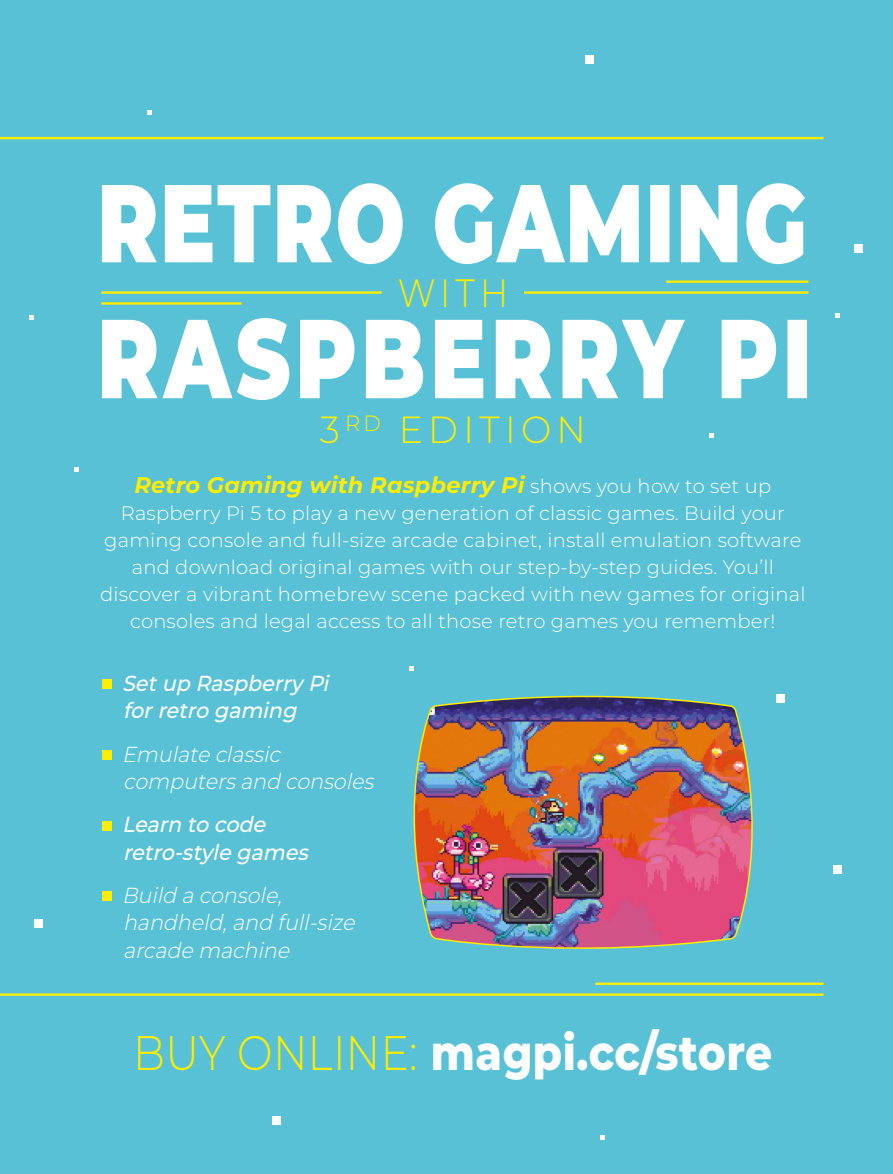
<style>
.page{position:relative;width:893px;height:1174px;background:#59c1d5}
.page>*{position:absolute;margin:0;border:0;box-sizing:border-box;transform-origin:0 0}
.t1{font:900 111.9px "Montserrat";letter-spacing:.06em;color:#fff;scale:.74 1}
.t2{font:900 110.25px "Montserrat";letter-spacing:.025em;color:#fff;scale:.74 1}
.t3{font:800 48.45px "Montserrat";letter-spacing:.01em;color:#fff;scale:.87 1}
.t4{font:300 39.45px "Montserrat";color:#ffed00;scale:.87 1}
.t5{font:300 37.8px "Montserrat";letter-spacing:.15em;color:#ffed00;scale:.95 1}
.t6{font:italic 700 22.5px "Montserrat";letter-spacing:.01em;color:#ffed00}
.t7{font:italic 300 21.75px/27.6px "Montserrat";color:#fff;scale:.95 1}
.t8{font:italic 500 21.75px/27.6px "Montserrat";color:#fff;scale:.95 1}
.t9{font:300 19.5px/27px "Montserrat";letter-spacing:.01em;color:#fff;text-align:center}
.s1{font-weight:300;font-style:normal;font-size:19.5px;color:#fff}
.s2{font-weight:300;color:#ffed00}
</style>
<div class="page">
<hr style="left:0;top:137px;width:823px;height:2px;background:#ffed00">
<hr style="left:0;top:993px;width:823px;height:2px;background:#ffed00">
<hr style="left:595px;top:982px;width:228px;height:3px;background:#ffed00">
<hr style="left:101px;top:291px;width:281px;height:3px;background:#ffed00">
<hr style="left:524px;top:291px;width:284px;height:3px;background:#ffed00">
<hr style="left:666px;top:280px;width:142px;height:3px;background:#ffed00">
<hr style="left:101px;top:302px;width:141px;height:2px;background:#ffed00">
<img style="left:413px;top:695px;width:340px;height:254px">
<div style="left:102px;top:679px;width:9px;height:10px;background:#ffed00"></div>
<div style="left:102px;top:750px;width:9px;height:9px;background:#ffed00"></div>
<div style="left:102px;top:821px;width:9px;height:9px;background:#ffed00"></div>
<div style="left:102px;top:891px;width:9px;height:10px;background:#ffed00"></div>
<div style="left:34px;top:919px;width:8px;height:9px;background:#fff"></div>
<svg style="left:30px;top:315px;width:4px;height:4px"></svg>
<svg style="left:75px;top:467px;width:4px;height:5px"></svg>
<div style="left:834px;top:865px;width:8px;height:8px;background:#fff"></div>
<div style="left:586px;top:55px;width:8px;height:8px;background:#fff"></div>
<svg style="left:600px;top:1135px;width:4px;height:5px"></svg>
<div style="left:854px;top:244px;width:8px;height:9px;background:#fff"></div>
<div style="left:272px;top:1116px;width:8px;height:8px;background:#fff"></div>
<div style="left:776px;top:695px;width:9px;height:8px;background:#fff"></div>
<svg style="left:836px;top:314px;width:4px;height:4px"></svg>
<svg style="left:710px;top:433px;width:4px;height:5px"></svg>
<svg style="left:409px;top:666px;width:4px;height:5px"></svg>
<svg style="left:148px;top:110px;width:4px;height:4px"></svg>
<h2 class="t2" style="left:97px;top:140px;width:960px">RETRO GAMING</h2>
<h3 class="t4" style="left:398px;top:266px;width:128px">WITH</h3>
<h1 class="t1" style="left:97px;top:274px;width:967px">RASPBERRY PI</h1>
<h3 class="t5" style="left:320px;top:404px;width:282px">3<sup>RD</sup> EDITION</h3>
<p class="t6" style="left:135px;top:469px;width:638px">Retro Gaming with Raspberry Pi <span class="s1">shows you how to set up</span></p>
<p class="t9" style="left:100px;top:499px;width:707px">Raspberry Pi 5 to play a new generation of classic games. Build your gaming console and full-size arcade cabinet, install emulation software and download original games with our step-by-step guides. You’ll discover a vibrant homebrew scene packed with new games for original consoles and legal access to all those retro games you remember!</p>
<p class="t8" style="left:122px;top:668px;width:225px">Setup Raspberry Pi forretro gaming</p>
<p class="t7" style="left:122px;top:739px;width:272px">Emulate classic computersand consoles</p>
<p class="t8" style="left:122px;top:809px;width:203px">Learn to code retro-style games</p>
<p class="t7" style="left:122px;top:880px;width:252px">Build a console, handheld,and full-size arcade machine</p>
<h3 class="t3" style="left:133px;top:1017px;width:736px"><span class="s2">BUY ONLINE:</span> magpi.cc/store</h3>
</div>
